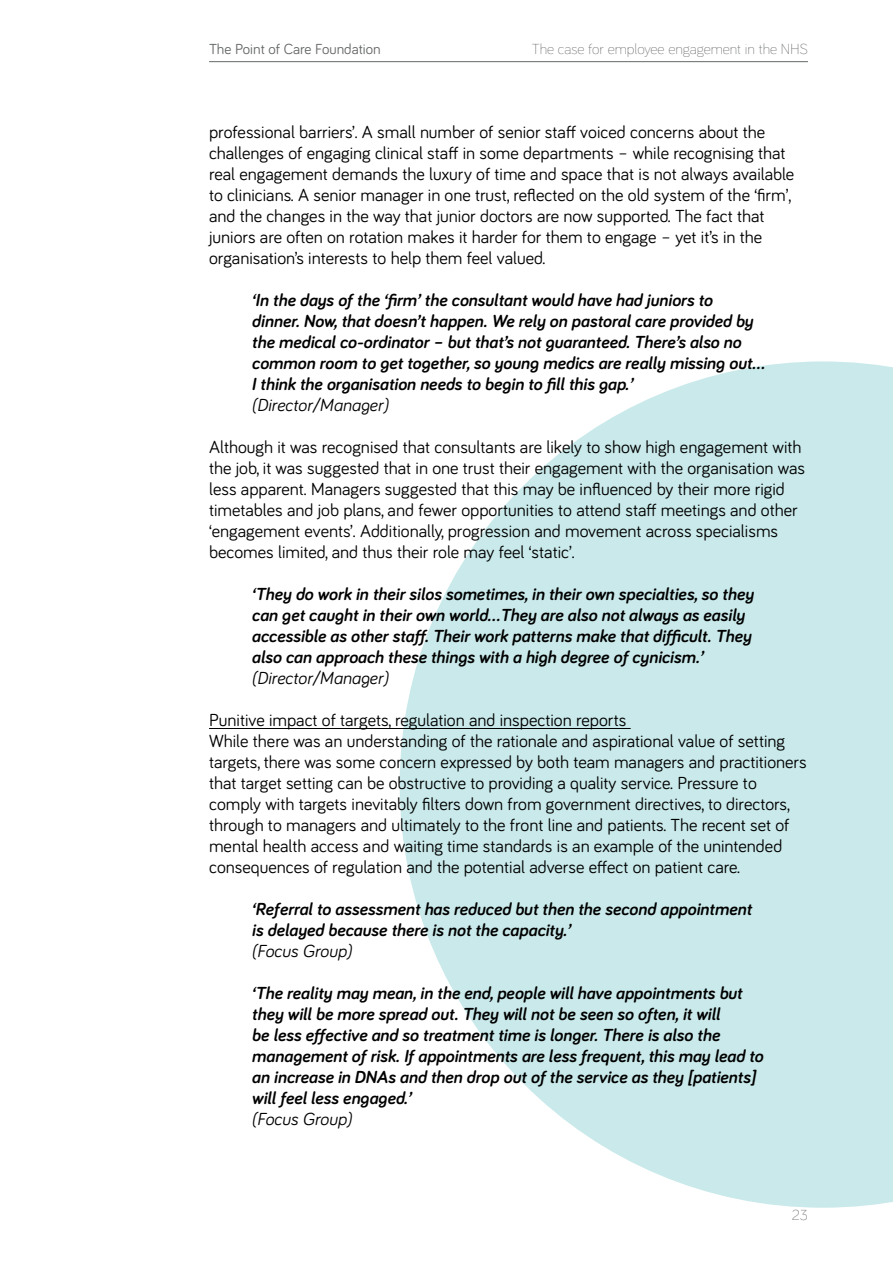
<style>
.page{position:relative;width:893px;height:1263px;background:#fff}
.page>*{position:absolute;margin:0;border:0;box-sizing:border-box;transform-origin:0 0}
.t1{font:18px/21px "Bariol";color:#000}
.t2{font:italic 700 18px/21px "Bariol";color:#000}
.t3{font:italic 18px "Bariol";color:#000}
.t4{font:300 15px "Bariol";color:#656868}
.t5{font:15px "Bariol";color:#656868}
</style>
<div class="page">
<svg style="left:400px;top:361px;width:493px;height:847px;fill:#c9e9ea"></svg>
<hr style="left:209px;top:61px;width:599px;height:1px;background:#656868">
<hr style="left:209px;top:728px;width:422px;height:1px;background:#000">
<p class="t5" style="left:209px;top:39px;width:173px">The Point of Care Foundation</p>
<p class="t4" style="left:532px;top:39px;width:277px">The case for employee engagement in the NHS</p>
<p class="t1" style="left:209px;top:121px;width:587px">professional barriers’. A small number of senior staff voiced concerns about the challenges of engaging clinical staff in some departments – while recognising that real engagement demands the luxury of time and space that is not always available to clinicians. A senior manager in one trust, reflected on the old system of the ‘firm’, and the changes in the way that junior doctors are now supported. The fact that juniors are often on rotation makes it harder for them to engage – yet it’s in the organisation’s interests to help them feel valued.</p>
<p class="t2" style="left:252px;top:289px;width:506px">‘In the days of the ‘firm’ the consultant would have had juniors to dinner. Now, that doesn’t happen. We rely on pastoral care provided by the medical co-ordinator – but that’s not guaranteed. There’s also no common room to get together, so young medics are really missing out...<br>I think the organisation needs to begin to fill this gap.’</p>
<p class="t3" style="left:252px;top:393px;width:138px">(Director/Manager)</p>
<p class="t1" style="left:209px;top:436px;width:598px">Although it was recognised that consultants are likely to show high engagement with the job, it was suggested that in one trust their engagement with the organisation was less apparent. Managers suggested that this may be influenced by their more rigid timetables and job plans, and fewer opportunities to attend staff meetings and other ‘engagement events’. Additionally, progression and movement across specialisms becomes limited, and thus their role may feel ‘static’.</p>
<p class="t2" style="left:252px;top:583px;width:503px">‘They do work in their silos sometimes, in their own specialties, so they can get caught in their own world…They are also not always as easily accessible as other staff. Their work patterns make that difficult. They also can approach these things with a high degree of cynicism.’</p>
<p class="t3" style="left:252px;top:666px;width:138px">(Director/Manager)</p>
<p class="t1" style="left:209px;top:709px;width:599px">Punitive impact of targets, regulation and inspection reports<br>While there was an understanding of the rationale and aspirational value of setting targets, there was some concern expressed by both team managers and practitioners that target setting can be obstructive to providing a quality service. Pressure to comply with targets inevitably filters down from government directives, to directors, through to managers and ultimately to the front line and patients. The recent set of mental health access and waiting time standards is an example of the unintended consequences of regulation and the potential adverse effect on patient care.</p>
<p class="t2" style="left:252px;top:898px;width:501px">‘Referral to assessment has reduced but then the second appointment is delayed because there is not the capacity.’</p>
<p class="t3" style="left:252px;top:939px;width:102px">(Focus Group)</p>
<p class="t2" style="left:252px;top:982px;width:513px">‘The reality may mean, in the end, people will have appointments but they will be more spread out. They will not be seen so often, it will<br>be less effective and so treatment time is longer. There is also the management of risk. If appointments are less frequent, this may lead to an increase in DNAs and then drop out of the service as they [patients] will feel less engaged.’</p>
<p class="t3" style="left:252px;top:1107px;width:102px">(Focus Group)</p>
<p class="t4" style="left:792px;top:1205px;width:17px">23</p>
</div>
